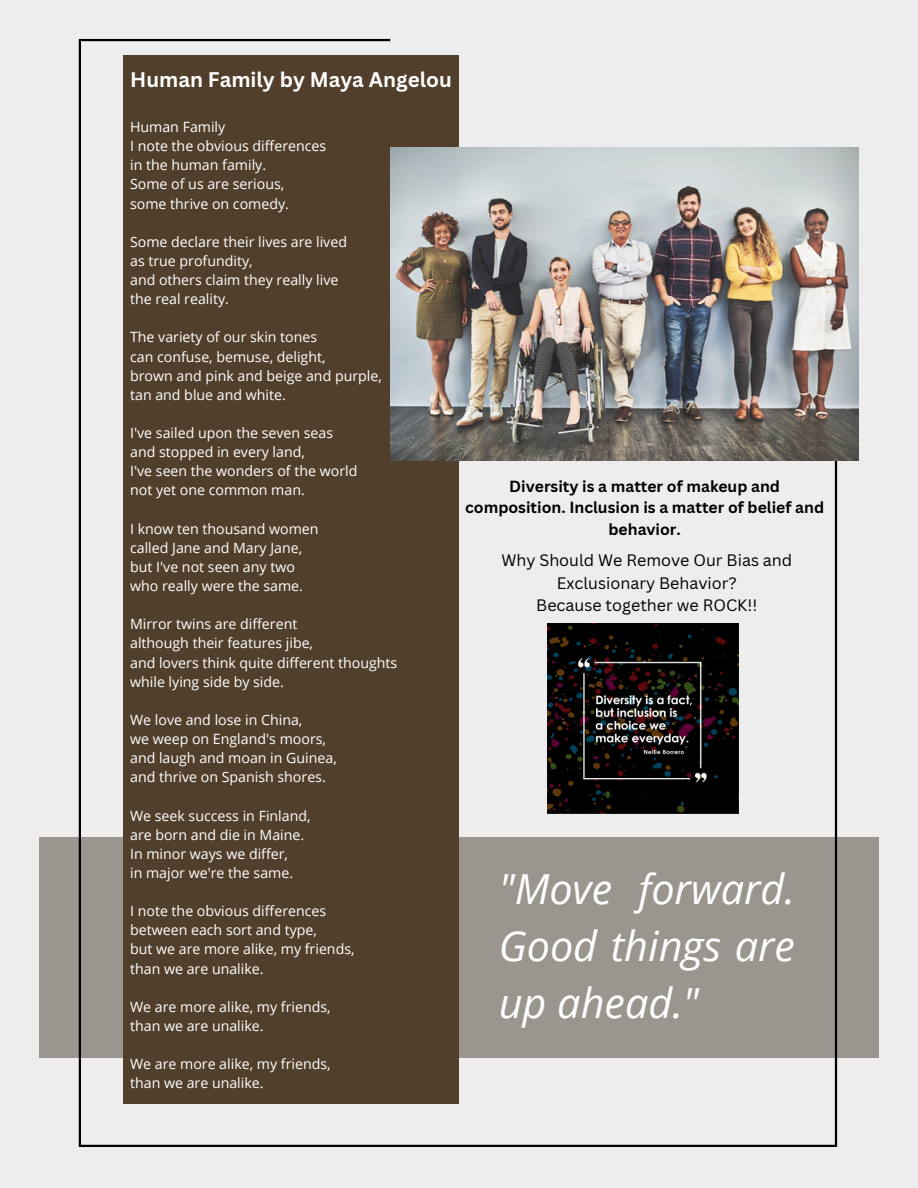
<style>
.page{position:relative;width:918px;height:1188px;background:#ededed}
.page>*{position:absolute;margin:0;border:0;box-sizing:border-box;transform-origin:0 0}
.t1{font:italic 41.4px/57.2px "Open Sans";color:#fff;text-align:justify}
.t2{font:700 20.55px "Canva Sans";color:#fff}
.t3{font:16.2px/22.5px "Canva Sans";color:#000;text-align:center}
.t4{font:700 15.6px/21.3px "Canva Sans";color:#000;text-align:center}
.t5{font:14.25px "Open Sans";color:#fff}
</style>
<div class="page">
<div style="left:39px;top:837px;width:840px;height:221px;background:#9b958f"></div>
<hr style="left:835px;top:393px;width:2px;height:754px;background:#000">
<hr style="left:79px;top:41px;width:2px;height:1106px;background:#000">
<div style="left:123px;top:55px;width:336px;height:1049px;background:#513f2c"></div>
<hr style="left:79px;top:39px;width:311px;height:2px;background:#000">
<hr style="left:81px;top:1145px;width:754px;height:2px;background:#000">
<img style="left:390px;top:148px;width:468px;height:313px">
<img style="left:548px;top:624px;width:190px;height:190px">
<h4 class="t2" style="left:130px;top:65px;width:323px">Human Family by Maya Angelou</h4>
<p class="t5" style="left:130px;top:117px;width:97px">Human Family</p>
<p class="t5" style="left:130px;top:136px;width:198px">I note the obvious differences</p>
<p class="t5" style="left:130px;top:155px;width:138px">in the human family.</p>
<p class="t5" style="left:130px;top:174px;width:156px">Some of us are serious,</p>
<p class="t5" style="left:130px;top:193px;width:160px">some thrive on comedy.</p>
<p class="t5" style="left:130px;top:232px;width:218px">Some declare their lives are lived</p>
<p class="t5" style="left:130px;top:251px;width:124px">as true profundity,</p>
<p class="t5" style="left:130px;top:270px;width:210px">and others claim they really live</p>
<p class="t5" style="left:130px;top:289px;width:100px">the real reality.</p>
<p class="t5" style="left:130px;top:327px;width:189px">The variety of our skin tones</p>
<p class="t5" style="left:130px;top:346px;width:197px">can confuse, bemuse, delight,</p>
<p class="t5" style="left:130px;top:365px;width:253px">brown and pink and beige and purple,</p>
<p class="t5" style="left:130px;top:385px;width:157px">tan and blue and white.</p>
<p class="t5" style="left:130px;top:423px;width:205px">I've sailed upon the seven seas</p>
<p class="t5" style="left:130px;top:442px;width:176px">and stopped in every land,</p>
<p class="t5" style="left:130px;top:461px;width:229px">I've seen the wonders of the world</p>
<p class="t5" style="left:130px;top:480px;width:176px">not yet one common man.</p>
<p class="t5" style="left:130px;top:518px;width:190px">I know ten thousand women</p>
<p class="t5" style="left:130px;top:538px;width:174px">called Jane and Mary Jane,</p>
<p class="t5" style="left:130px;top:557px;width:166px">but I've not seen any two</p>
<p class="t5" style="left:130px;top:576px;width:174px">who really were the same.</p>
<p class="t5" style="left:130px;top:614px;width:169px">Mirror twins are different</p>
<p class="t5" style="left:130px;top:633px;width:185px">although their features jibe,</p>
<p class="t5" style="left:130px;top:652px;width:269px">and lovers think quite different thoughts</p>
<p class="t5" style="left:130px;top:671px;width:155px">while lying side by side.</p>
<p class="t5" style="left:130px;top:710px;width:174px">We love and lose in China,</p>
<p class="t5" style="left:130px;top:729px;width:197px">we weep on England's moors,</p>
<p class="t5" style="left:130px;top:748px;width:208px">and laugh and moan in Guinea,</p>
<p class="t5" style="left:130px;top:767px;width:197px">and thrive on Spanish shores.</p>
<p class="t5" style="left:130px;top:805px;width:182px">We seek success in Finland,</p>
<p class="t5" style="left:130px;top:824px;width:176px">are born and die in Maine.</p>
<p class="t5" style="left:130px;top:844px;width:160px">In minor ways we differ,</p>
<p class="t5" style="left:130px;top:863px;width:165px">in major we're the same.</p>
<p class="t5" style="left:130px;top:901px;width:198px">I note the obvious differences</p>
<p class="t5" style="left:130px;top:920px;width:188px">between each sort and type,</p>
<p class="t5" style="left:130px;top:939px;width:226px">but we are more alike, my friends,</p>
<p class="t5" style="left:130px;top:958px;width:135px">than we are unalike.</p>
<p class="t5" style="left:130px;top:997px;width:202px">We are more alike, my friends,</p>
<p class="t5" style="left:130px;top:1016px;width:135px">than we are unalike.</p>
<p class="t5" style="left:130px;top:1054px;width:202px">We are more alike, my friends,</p>
<p class="t5" style="left:130px;top:1073px;width:135px">than we are unalike.</p>
<h1 class="t4" style="left:465px;top:475px;width:360px">Diversity is a matter of makeup and composition. Inclusion is a matter of belief and behavior.</h1>
<p class="t3" style="left:501px;top:549px;width:292px">Why Should We Remove Our Bias and<br>Exclusionary Behavior?<br>Because together we ROCK!!</p>
<h3 class="t1" style="left:499px;top:859px;width:298px">"Move forward.<br>Good things are up ahead."</h3>
</div>
